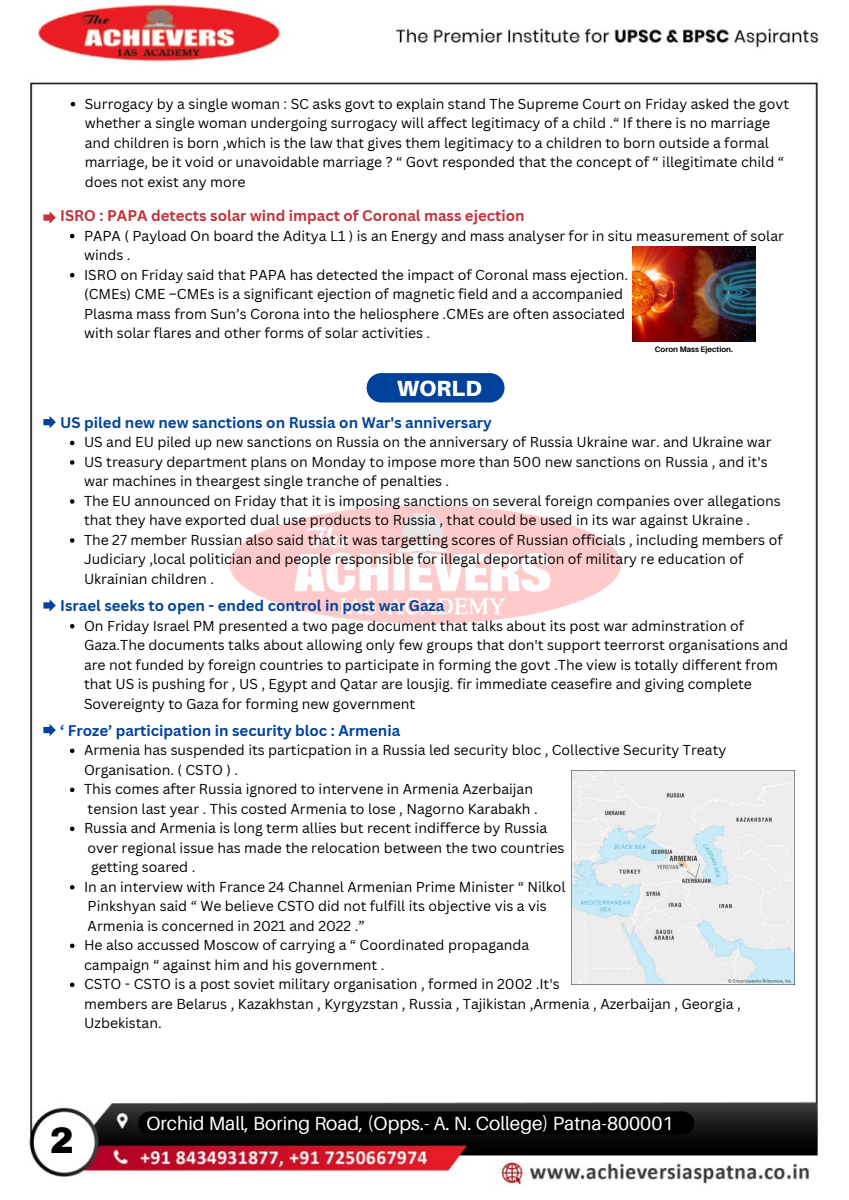
<style>
.page{position:relative;width:849px;height:1200px;background:#fff}
.page>*{position:absolute;margin:0;border:0;box-sizing:border-box;transform-origin:0 0}
.t1{font:900 36px "Archivo";color:#000}
.t2{font:900 22px "Aileron";color:#fff}
.t3{font:19.1px "Aileron";color:#fff}
.t4{font:700 15px "Canva Sans";color:#00429b}
.t5{font:700 15px "Canva Sans";color:#c33238}
.t6{font:14px/19.5px "Canva Sans";color:#000}
.t7{font:700 7.9px "Aileron";color:#000}
</style>
<div class="page">
<img style="left:29px;top:4px;width:790px;height:1181px">
<img style="left:210px;top:475px;width:433px;height:183px">
<svg style="left:43px;top:211px;width:13px;height:13px"></svg>
<img style="left:632px;top:246px;width:123px;height:96px">
<svg style="left:43px;top:416px;width:13px;height:12px"></svg>
<svg style="left:43px;top:599px;width:13px;height:13px"></svg>
<svg style="left:43px;top:724px;width:13px;height:12px"></svg>
<svg style="left:70px;top:749px;width:4px;height:4px"></svg>
<svg style="left:70px;top:788px;width:4px;height:4px"></svg>
<svg style="left:70px;top:827px;width:4px;height:4px"></svg>
<svg style="left:70px;top:885px;width:4px;height:5px"></svg>
<svg style="left:70px;top:944px;width:4px;height:4px"></svg>
<svg style="left:70px;top:983px;width:4px;height:4px"></svg>
<img style="left:571px;top:771px;width:223px;height:213px">
<div style="left:138px;top:1112px;width:556px;height:23px;background:#000;border-radius:12px"></div>
<svg style="left:71px;top:102px;width:4px;height:4px"></svg>
<svg style="left:70px;top:234px;width:4px;height:4px"></svg>
<svg style="left:70px;top:273px;width:4px;height:4px"></svg>
<svg style="left:70px;top:441px;width:4px;height:4px"></svg>
<svg style="left:70px;top:460px;width:4px;height:5px"></svg>
<svg style="left:70px;top:499px;width:4px;height:5px"></svg>
<svg style="left:70px;top:538px;width:4px;height:5px"></svg>
<div style="left:366px;top:373px;width:138px;height:29px;background:#00429b;border-radius:15px"></div>
<svg style="left:70px;top:624px;width:4px;height:4px"></svg>
<p class="t6" style="left:85px;top:93px;width:705px">Surrogacy by a single woman : SC asks govt to explain stand The Supreme Court on Friday asked the govt whether a single woman undergoing surrogacy will affect legitimacy of a child .“ If there is no marriage and children is born ,which is the law that gives them legitimacy to a children to born outside a formal marriage, be it void or unavoidable marriage ? “ Govt responded that the concept of “ illegitimate child “ does not exist any more</p>
<p class="t5" style="left:60px;top:205px;width:466px">ISRO : PAPA detects solar wind impact of Coronal mass ejection</p>
<h3 class="t6" style="left:84px;top:225px;width:701px">PAPA ( Payload On board the Aditya L1 ) is an Energy and mass analyser for in situ measurement of solar winds .</h3>
<p class="t6" style="left:84px;top:264px;width:545px">ISRO on Friday said that PAPA has detected the impact of Coronal mass ejection.</p>
<h3 class="t6" style="left:84px;top:284px;width:542px">(CMEs) CME –CMEs is a significant ejection of magnetic field and a accompanied<br>Plasma mass from Sun’s Corona into the heliosphere .CMEs are often associated with solar flares and other forms of solar activities .</h3>
<p class="t7" style="left:654px;top:344px;width:80px">Coron Mass Ejection.</p>
<h4 class="t2" style="left:397px;top:374px;width:86px">WORLD</h4>
<p class="t4" style="left:60px;top:412px;width:433px">US piled new new sanctions on Russia on War's anniversary</p>
<h4 class="t6" style="left:84px;top:432px;width:688px">US and EU piled up new sanctions on Russia on the anniversary of Russia Ukraine war. and Ukraine war</h4>
<p class="t6" style="left:84px;top:452px;width:685px">US treasury department plans on Monday to impose more than 500 new sanctions on Russia , and it's war machines in theargest single tranche of penalties .</p>
<h4 class="t6" style="left:84px;top:491px;width:698px">The EU announced on Friday that it is imposing sanctions on several foreign companies over allegations that they have exported dual use products to Russia , that could be used in its war against Ukraine .</h4>
<p class="t6" style="left:84px;top:530px;width:700px">The 27 member Russian also said that it was targetting scores of Russian officials , including members of<br>Judiciary ,local politician and people responsible for illegal deportation of military re education of<br>Ukrainian children .</p>
<p class="t4" style="left:60px;top:595px;width:385px">Israel seeks to open - ended control in post war Gaza</p>
<h4 class="t6" style="left:84px;top:616px;width:705px">On Friday Israel PM presented a two page document that talks about its post war adminstration of Gaza.The documents talks about allowing only few groups that don't support teerrorst organisations and are not funded by foreign countries to participate in forming the govt .The view is totally different from that US is pushing for , US , Egypt and Qatar are lousjig. fir immediate ceasefire and giving complete Sovereignty to Gaza for forming new government</h4>
<p class="t4" style="left:60px;top:720px;width:341px">‘ Froze’ participation in security bloc : Armenia</p>
<p class="t6" style="left:84px;top:740px;width:643px">Armenia has suspended its particpation in a Russia led security bloc , Collective Security Treaty<br>Organisation. ( CSTO ) .</p>
<p class="t6" style="left:84px;top:779px;width:450px">This comes after Russia ignored to intervene in Armenia Azerbaijan</p>
<p class="t6" style="left:88px;top:799px;width:451px">tension last year . This costed Armenia to lose , Nagorno Karabakh .</p>
<h3 class="t6" style="left:84px;top:818px;width:464px">Russia and Armenia is long term allies but recent indifferce by Russia</h3>
<p class="t6" style="left:88px;top:838px;width:478px">over regional issue has made the relocation between the two countries getting soared .</p>
<p class="t6" style="left:84px;top:877px;width:483px">In an interview with France 24 Channel Armenian Prime Minister “ Nilkol</p>
<h4 class="t6" style="left:88px;top:896px;width:460px">Pinkshyan said “ We believe CSTO did not fulfill its objective vis a vis<br>Armenia is concerned in 2021 and 2022 .”</h4>
<p class="t6" style="left:84px;top:935px;width:446px">He also accussed Moscow of carrying a “ Coordinated propaganda</p>
<p class="t6" style="left:84px;top:955px;width:301px">campaign “ against him and his government .</p>
<h1 class="t6" style="left:84px;top:974px;width:477px">CSTO - CSTO is a post soviet military organisation , formed in 2002 .It's</h1>
<h3 class="t6" style="left:84px;top:994px;width:658px">members are Belarus , Kazakhstan , Kyrgyzstan , Russia , Tajikistan ,Armenia , Azerbaijan , Georgia ,<br>Uzbekistan.</h3>
<p class="t1" style="left:50px;top:1122px;width:26px">2</p>
<p class="t3" style="left:146px;top:1111px;width:528px">Orchid Mall, Boring Road, (Opps.- A. N. College) Patna-800001</p>
</div>
